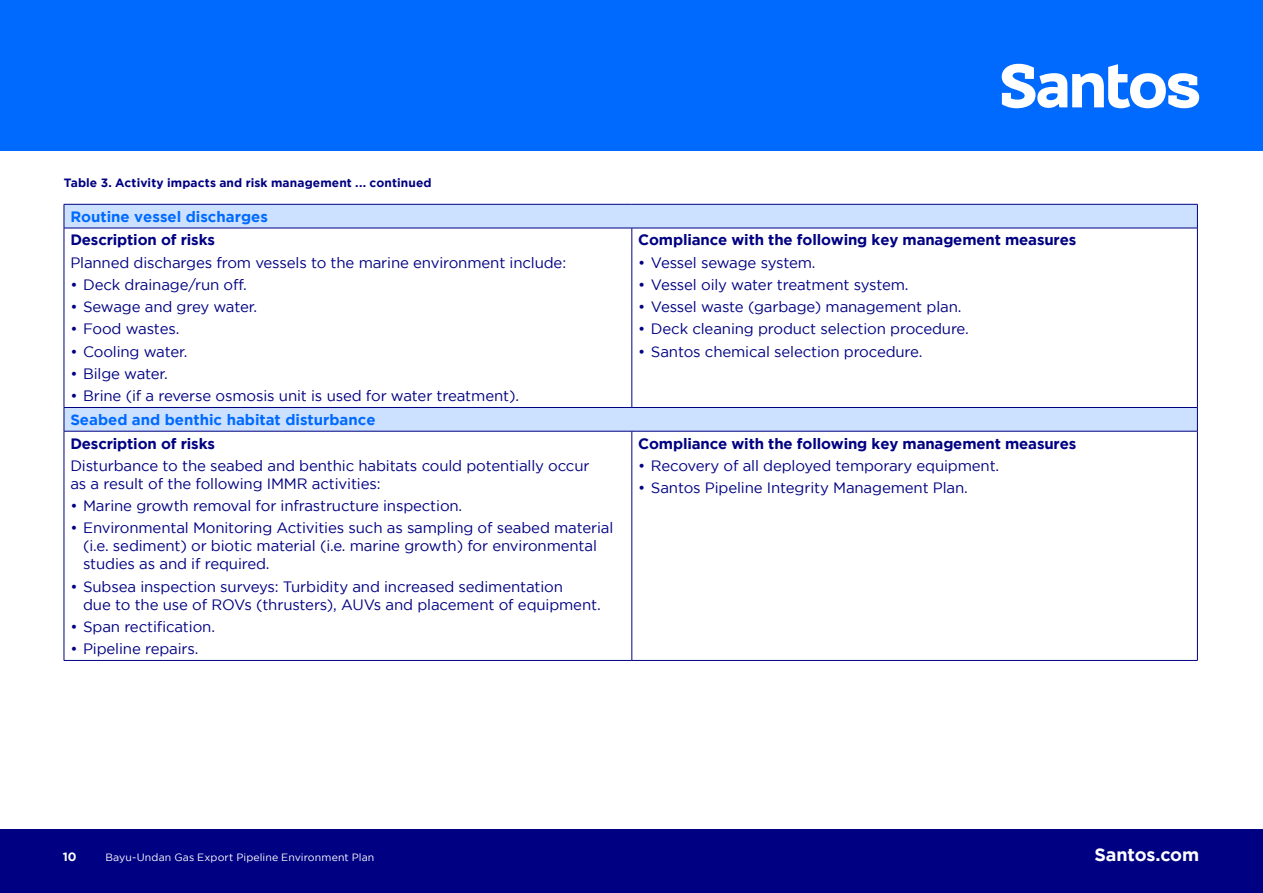
<style>
.page{position:relative;width:1263px;height:893px;background:#fff}
.page>*{position:absolute;margin:0;border:0;box-sizing:border-box;transform-origin:0 0}
.t1{font:700 18px "Gotham";letter-spacing:-.01em;color:#fff}
.t2{font:15px/18px "Gotham";letter-spacing:-.01em;color:#000082}
.t3{font:700 15px "Gotham";letter-spacing:-.01em;color:#000082}
.t4{font:700 15px "Gotham";color:#006aff}
.t5{font:700 12px "Gotham";letter-spacing:.01em;color:#000082}
.t6{font:700 12px "Gotham";color:#fff}
.t7{font:10.5px "Gotham";letter-spacing:.015em;color:#fff}
</style>
<div class="page">
<div style="left:0;top:0;width:1263px;height:151px;background:#006aff"></div>
<svg style="left:1002px;top:64px;width:197px;height:44px"></svg>
<div style="left:0;top:829px;width:1263px;height:64px;background:#000082"></div>
<svg style="left:65px;top:205px;width:1132px;height:226px"></svg>
<hr style="left:64px;top:204px;width:568px;height:1px;background:#000082">
<svg style="left:64px;top:204px;width:1px;height:24px"></svg>
<hr style="left:632px;top:204px;width:565px;height:1px;background:#000082">
<svg style="left:1197px;top:204px;width:1px;height:24px"></svg>
<hr style="left:64px;top:228px;width:568px;height:1px;background:#000082">
<hr style="left:64px;top:228px;width:1px;height:179px;background:#000082">
<hr style="left:632px;top:228px;width:565px;height:1px;background:#000082">
<hr style="left:632px;top:228px;width:1px;height:179px;background:#000082">
<hr style="left:1197px;top:228px;width:1px;height:179px;background:#000082">
<hr style="left:64px;top:407px;width:568px;height:1px;background:#000082">
<svg style="left:64px;top:408px;width:1px;height:23px"></svg>
<hr style="left:632px;top:407px;width:565px;height:1px;background:#000082">
<svg style="left:1197px;top:408px;width:1px;height:23px"></svg>
<hr style="left:64px;top:431px;width:568px;height:1px;background:#000082">
<hr style="left:64px;top:431px;width:1px;height:229px;background:#000082">
<hr style="left:632px;top:431px;width:565px;height:1px;background:#000082">
<hr style="left:632px;top:431px;width:1px;height:229px;background:#000082">
<hr style="left:1197px;top:431px;width:1px;height:229px;background:#000082">
<hr style="left:64px;top:660px;width:568px;height:1px;background:#000082">
<hr style="left:632px;top:660px;width:565px;height:1px;background:#000082">
<p class="t5" style="left:64px;top:178px;width:369px">Table 3. Activity impacts and risk management ... continued</p>
<p class="t4" style="left:70px;top:210px;width:199px">Routine vessel discharges</p>
<p class="t3" style="left:70px;top:233px;width:146px">Description of risks</p>
<p class="t2" style="left:70px;top:254px;width:497px">Planned discharges from vessels to the marine environment include:</p>
<p class="t2" style="left:70px;top:276px;width:178px">• Deck drainage/run off.</p>
<p class="t2" style="left:70px;top:298px;width:188px">• Sewage and grey water.</p>
<p class="t2" style="left:70px;top:321px;width:111px">• Food wastes.</p>
<p class="t2" style="left:70px;top:343px;width:119px">• Cooling water.</p>
<p class="t2" style="left:70px;top:365px;width:99px">• Bilge water.</p>
<p class="t2" style="left:70px;top:387px;width:450px">• Brine (if a reverse osmosis unit is used for water treatment).</p>
<p class="t4" style="left:70px;top:413px;width:307px">Seabed and benthic habitat disturbance</p>
<p class="t3" style="left:70px;top:437px;width:146px">Description of risks</p>
<p class="t2" style="left:70px;top:457px;width:521px">Disturbance to the seabed and benthic habitats could potentially occur as a result of the following IMMR activities:</p>
<p class="t2" style="left:70px;top:497px;width:393px">• Marine growth removal for infrastructure inspection.</p>
<p class="t2" style="left:83px;top:519px;width:532px;text-indent:-13px">• Environmental Monitoring Activities such as sampling of seabed material (i.e. sediment) or biotic material (i.e. marine growth) for environmental studies as and if required.</p>
<p class="t2" style="left:83px;top:578px;width:519px;text-indent:-13px">• Subsea inspection surveys: Turbidity and increased sedimentation<br>due to the use of ROVs (thrusters), AUVs and placement of equipment.</p>
<p class="t2" style="left:70px;top:618px;width:146px">• Span recti昀椀cation.</p>
<p class="t2" style="left:70px;top:640px;width:130px">• Pipeline repairs.</p>
<p class="t3" style="left:638px;top:233px;width:440px">Compliance with the following key management measures</p>
<p class="t2" style="left:638px;top:254px;width:179px">• Vessel sewage system.</p>
<p class="t2" style="left:638px;top:276px;width:272px">• Vessel oily water treatment system.</p>
<p class="t2" style="left:638px;top:298px;width:325px">• Vessel waste (garbage) management plan.</p>
<p class="t2" style="left:638px;top:321px;width:332px">• Deck cleaning product selection procedure.</p>
<p class="t2" style="left:638px;top:343px;width:286px">• Santos chemical selection procedure.</p>
<p class="t3" style="left:638px;top:437px;width:440px">Compliance with the following key management measures</p>
<p class="t2" style="left:638px;top:457px;width:363px">• Recovery of all deployed temporary equipment.</p>
<p class="t2" style="left:638px;top:479px;width:331px">• Santos Pipeline Integrity Management Plan.</p>
<p class="t6" style="left:63px;top:851px;width:15px">10</p>
<p class="t7" style="left:105px;top:853px;width:271px">Bayu-Undan Gas Export Pipeline Environment Plan</p>
<p class="t1" style="left:1094px;top:847px;width:106px">Santos.com</p>
</div>
